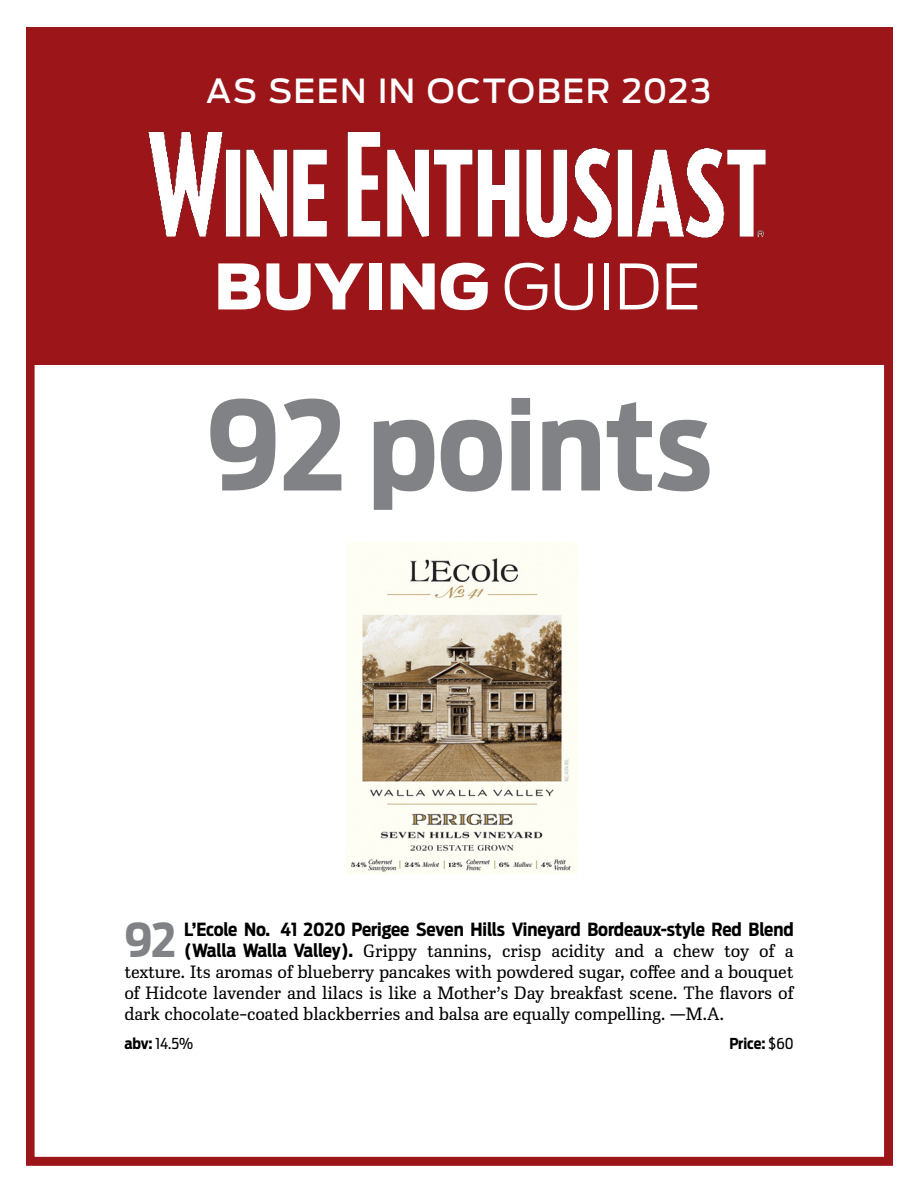
<style>
.page{position:relative;width:918px;height:1188px;background:#fff}
.page>*{position:absolute;margin:0;border:0;box-sizing:border-box;transform-origin:0 0}
.t1{font:700 122.55px "Antenna Cond";color:#808285}
.t2{font:900 62.1px "Antenna";color:#fff}
.t3{font:700 46.35px "Antenna Cond";color:#808285}
.t4{font:500 33px "Antenna";letter-spacing:.045em;color:#fff}
.t5{font:300 18px "Ibis Text";letter-spacing:-.01em;color:#000}
.t6{font:700 18px "Antenna Cond";letter-spacing:-.01em;color:#000}
.t7{font:15px "Antenna Cond";color:#000}
.t8{font:700 15px "Antenna Cond";letter-spacing:-.01em;color:#000}
.s1{font-weight:300}
.s2{font-family:"Antenna Cond";font-weight:700}
.s3{font-weight:700}
.s4{font-weight:400}
</style>
<div class="page">
<div style="left:26px;top:27px;width:867px;height:337px;background:#9c1519"></div>
<div style="left:26px;top:229px;width:867px;height:937px;border:9px solid #9c1519"></div>
<img style="left:141px;top:131px;width:633px;height:108px">
<img style="left:347px;top:542px;width:231px;height:333px">
<h3 class="t4" style="left:206px;top:68px;width:507px">AS SEEN IN OCTOBER 2023</h3>
<h2 class="t2" style="left:214px;top:242px;width:488px">BUYING <span class="s1">GUIDE</span></h2>
<h1 class="t1" style="left:206px;top:363px;width:507px">92 points</h1>
<p class="t3" style="left:124px;top:909px;width:54px">92</p>
<p class="t6" style="left:184px;top:917px;width:611px">L’Ecole No. 41 2020 Perigee Seven Hills Vineyard Bordeaux-style Red Blend</p>
<p class="t5" style="left:184px;top:939px;width:611px"><span class="s2">(Walla Walla Valley).</span> Grippy tannins, crisp acidity and a chew toy of a</p>
<p class="t5" style="left:124px;top:960px;width:671px">texture. Its aromas of blueberry pancakes with powdered sugar, cofee and a bouquet</p>
<p class="t5" style="left:124px;top:981px;width:672px">of Hidcote lavender and lilacs is like a Mother’s Day breakfast scene. The favors of</p>
<p class="t5" style="left:124px;top:1002px;width:601px">dark chocolate-coated blackberries and balsa are equally compelling. —M.A.</p>
<p class="t7" style="left:124px;top:1033px;width:70px"><span class="s3">abv:</span> 14.5%</p>
<p class="t8" style="left:729px;top:1033px;width:66px">Price: <span class="s4">$60</span></p>
</div>
